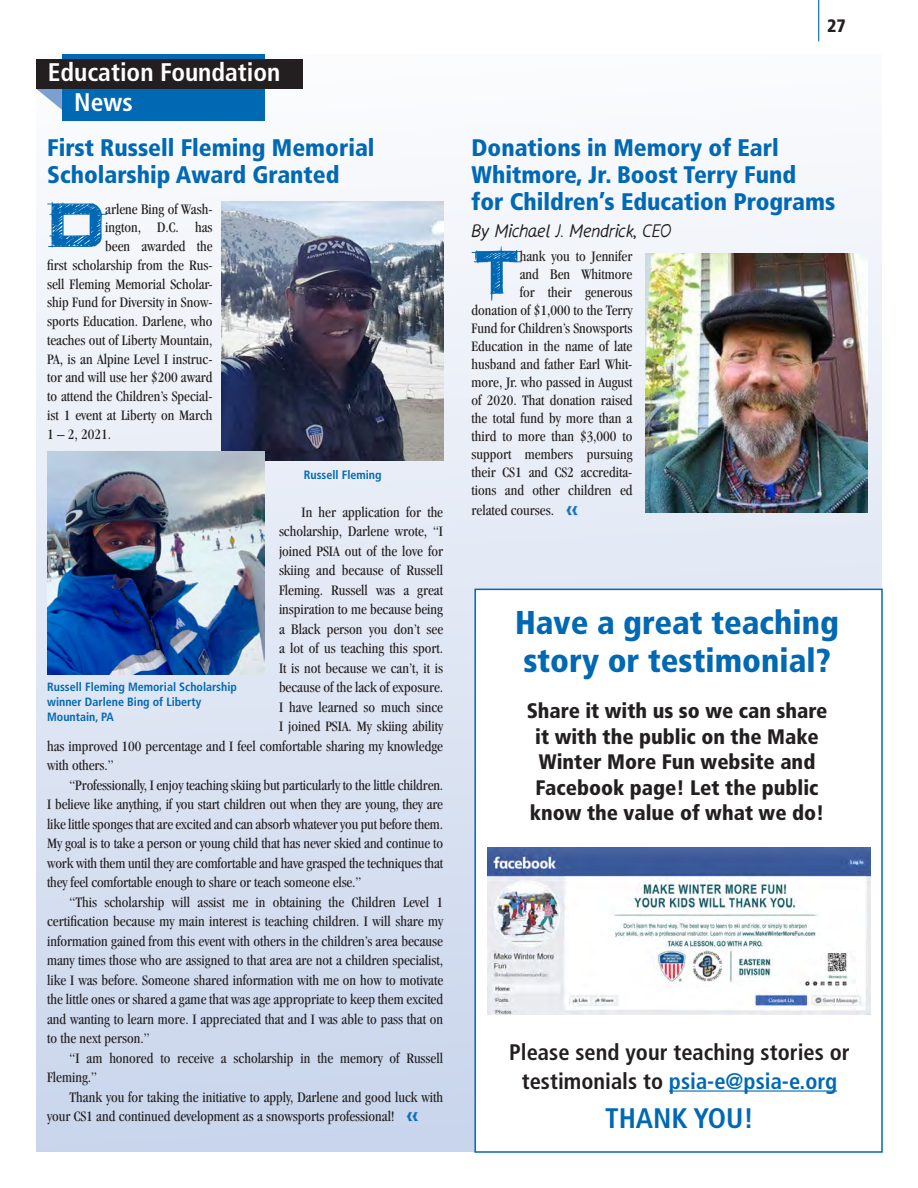
<style>
.page{position:relative;width:918px;height:1188px;background:#fff}
.page>*{position:absolute;margin:0;border:0;box-sizing:border-box;transform-origin:0 0}
.DROP_CAP{font:73.65px "Saucer BB";color:#0168b3}
.DROP_CAP-2{font:71.4px "Saucer BB";color:#0168b3}
.HEADLINE_NEW{font:900 condensed 33px/37.5px "Frutiger";color:#0168b3}
.CAPTION_-_NEW_NEW{font:700 condensed 28.2px "Frutiger";color:#0168b3}
.sb{font:700 condensed 25.5px "Frutiger";color:#fff}
._1__HEADLINE_NEW{font:900 condensed 24px/27px "Frutiger";color:#0168b3}
.CAPTION_-_NEW_NEW-2{font:700 condensed 22.5px/28.5px "Frutiger";color:#231f20;text-align:center}
.HEADLINE_NEW-2{font:900 condensed 21px/25.5px "Frutiger";color:#231f20;text-align:center}
._2__BY_LINE{font:18px "Flow";color:#231f20}
.t1{font:900 condensed 18px "Frutiger";color:#231f20}
.DROP_CAP-3{font:condensed 15px/19.5px "Garamond";color:#231f20;text-align:justify}
._6__CAPTION__USE_THI{font:700 condensed 12px/15px "Frutiger";color:#0168b3}
.s1{font-family:"Saucer BB";font-stretch:normal;color:#0168b3}
.s2{color:#0168b3}
</style>
<div class="page">
<hr style="left:818px;top:0;width:1px;height:41px;background:#0168b3">
<div style="left:36px;top:54px;width:846px;height:1098px;background:linear-gradient(to bottom,#fbfcfd,#c8d5eb)"></div>
<svg style="left:36px;top:89px;width:26px;height:21px"></svg>
<div style="left:62px;top:54px;width:203px;height:67px;background:#0168b3"></div>
<div style="left:36px;top:59px;width:267px;height:30px;background:#231f20"></div>
<img style="left:646px;top:253px;width:222px;height:260px">
<img style="left:222px;top:201px;width:221px;height:260px">
<img style="left:47px;top:452px;width:217px;height:222px">
<div style="left:474px;top:589px;width:409px;height:564px;background:#fff;border:2px solid #0168b3"></div>
<img style="left:487px;top:847px;width:384px;height:168px">
<hr style="left:669px;top:1090px;width:168px;height:2px;background:#0168b3">
<p class="sb" style="left:48px;top:57px;width:234px">Education Foundation</p>
<p class="sb" style="left:74px;top:87px;width:60px">News</p>
<p class="_1__HEADLINE_NEW" style="left:47px;top:134px;width:329px">First Russell Fleming Memorial<br>Scholarship Award Granted</p>
<p class="DROP_CAP" style="left:48px;top:190px;width:59px">D</p>
<p class="DROP_CAP-3" style="left:105px;top:199px;width:109px">arlene Bing of Wash-</p>
<p class="DROP_CAP-3" style="left:105px;top:218px;width:109px">ington, D.C. has</p>
<p class="DROP_CAP-3" style="left:105px;top:236px;width:109px">been awarded the</p>
<p class="DROP_CAP-3" style="left:47px;top:255px;width:167px">first scholarship from the Rus-</p>
<p class="DROP_CAP-3" style="left:47px;top:274px;width:167px">sell Fleming Memorial Scholar-</p>
<p class="DROP_CAP-3" style="left:47px;top:293px;width:167px">ship Fund for Diversity in Snow-</p>
<p class="DROP_CAP-3" style="left:47px;top:311px;width:167px">sports Education. Darlene, who</p>
<p class="DROP_CAP-3" style="left:47px;top:330px;width:167px">teaches out of Liberty Mountain,</p>
<p class="DROP_CAP-3" style="left:47px;top:349px;width:167px">PA, is an Alpine Level I instruc-</p>
<p class="DROP_CAP-3" style="left:47px;top:368px;width:167px">tor and will use her $200 award</p>
<p class="DROP_CAP-3" style="left:47px;top:386px;width:167px">to attend the Children’s Special-</p>
<p class="DROP_CAP-3" style="left:47px;top:405px;width:167px">ist 1 event at Liberty on March</p>
<p class="DROP_CAP-3" style="left:47px;top:424px;width:66px">1 – 2, 2021.</p>
<p class="_6__CAPTION__USE_THI" style="left:304px;top:467px;width:79px">Russell Fleming</p>
<p class="DROP_CAP-3" style="left:302px;top:502px;width:143px">In her application for the</p>
<p class="DROP_CAP-3" style="left:279px;top:521px;width:166px">scholarship, Darlene wrote, “I</p>
<p class="DROP_CAP-3" style="left:279px;top:541px;width:166px">joined PSIA out of the love for</p>
<p class="DROP_CAP-3" style="left:279px;top:560px;width:166px">skiing and because of Russell</p>
<p class="DROP_CAP-3" style="left:279px;top:580px;width:166px">Fleming. Russell was a great</p>
<p class="DROP_CAP-3" style="left:279px;top:599px;width:166px">inspiration to me because being</p>
<p class="DROP_CAP-3" style="left:279px;top:619px;width:166px">a Black person you don’t see</p>
<p class="DROP_CAP-3" style="left:279px;top:638px;width:166px">a lot of us teaching this sport.</p>
<p class="DROP_CAP-3" style="left:279px;top:658px;width:166px">It is not because we can’t, it is</p>
<p class="DROP_CAP-3" style="left:279px;top:677px;width:166px">because of the lack of exposure.</p>
<p class="DROP_CAP-3" style="left:279px;top:697px;width:166px">I have learned so much since</p>
<p class="DROP_CAP-3" style="left:279px;top:716px;width:166px">I joined PSIA. My skiing ability</p>
<p class="DROP_CAP-3" style="left:47px;top:736px;width:397px">has improved 100 percentage and I feel comfortable sharing my knowledge</p>
<p class="DROP_CAP-3" style="left:47px;top:755px;width:68px">with others.”</p>
<p class="DROP_CAP-3" style="left:47px;top:775px;width:398px;text-indent:22px">“Professionally, I enjoy teaching skiing but particularly to the little children.<br>I believe like anything, if you start children out when they are young, they are like little sponges that are excited and can absorb whatever you put before them.<br>My goal is to take a person or young child that has never skied and continue to work with them until they are comfortable and have grasped the techniques that they feel comfortable enough to share or teach someone else.”</p>
<p class="DROP_CAP-3" style="left:47px;top:892px;width:398px;text-indent:22px">“This scholarship will assist me in obtaining the Children Level 1 certification because my main interest is teaching children. I will share my information gained from this event with others in the children’s area because many times those who are assigned to that area are not a children specialist, like I was before. Someone shared information with me on how to motivate the little ones or shared a game that was age appropriate to keep them excited and wanting to learn more. I appreciated that and I was able to pass that on to the next person.”</p>
<p class="DROP_CAP-3" style="left:47px;top:1048px;width:398px;text-indent:22px">“I am honored to receive a scholarship in the memory of Russell<br>Fleming.”</p>
<p class="DROP_CAP-3" style="left:47px;top:1087px;width:398px;text-indent:22px">Thank you for taking the initiative to apply, Darlene and good luck with your CS1 and continued development as a snowsports professional! <span class="s1">&lt;&lt;</span></p>
<p class="_6__CAPTION__USE_THI" style="left:47px;top:680px;width:191px">Russell Fleming Memorial Scholarship winner Darlene Bing of Liberty<br>Mountain, PA</p>
<p class="t1" style="left:827px;top:15px;width:20px">27</p>
<p class="_1__HEADLINE_NEW" style="left:472px;top:134px;width:365px">Donations in Memory of Earl<br>Whitmore, Jr. Boost Terry Fund<br>for Children’s Education Programs</p>
<p class="_2__BY_LINE" style="left:472px;top:221px;width:201px">By Michael J. Mendrick, CEO</p>
<p class="DROP_CAP-2" style="left:473px;top:238px;width:48px">T</p>
<p class="DROP_CAP-3" style="left:472px;top:248px;width:162px;line-height:18px;text-align:right">hank you to Jennifer<br>and Ben Whitmore<br>for their generous donation of $1,000 to the Terry<br>Fund for Children’s Snowsports<br>Education in the name of late husband and father Earl Whit&shy;more, Jr. who passed in August of 2020. That donation raised the total fund by more than a third to more than $3,000 to support members pursuing their CS1 and CS2 accredita&shy;tions and other children ed</p>
<p class="DROP_CAP-3" style="left:472px;top:500px;width:108px">related courses. <span class="s1">&lt;&lt;</span></p>
<p class="HEADLINE_NEW" style="left:515px;top:604px;width:326px">Have a great teaching story or testimonial?</p>
<p class="HEADLINE_NEW-2" style="left:527px;top:698px;width:302px">Share it with us so we can share it with the public on the Make<br>Winter More Fun website and<br>Facebook page! Let the public know the value of what we do!</p>
<p class="CAPTION_-_NEW_NEW-2" style="left:509px;top:1038px;width:342px">Please send your teaching stories or testimonials to <span class="s2">psia-e@psia-e.org</span></p>
<p class="CAPTION_-_NEW_NEW" style="left:605px;top:1101px;width:150px">THANK YOU!</p>
</div>
